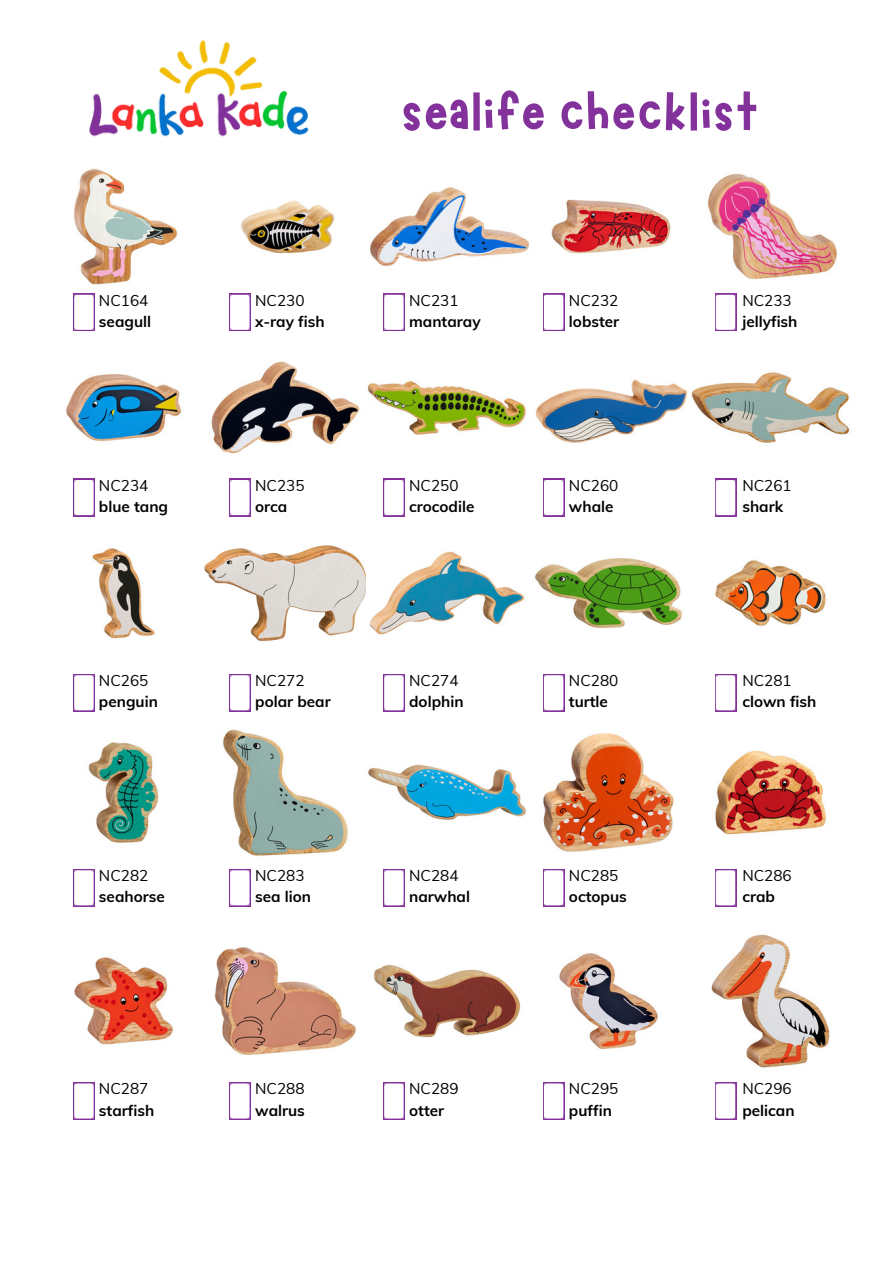
<style>
.page{position:relative;width:894px;height:1264px;background:#fff}
.page>*{position:absolute;margin:0;border:0;box-sizing:border-box;transform-origin:0 0}
.t1{font:65.7px "Marykate";color:#83329b}
.t2{font:700 15.3px "Muli";color:#000}
.t3{font:15.3px "Muli";color:#000}
</style>
<div class="page">
<img style="left:73px;top:711px;width:753px;height:162px">
<img style="left:74px;top:934px;width:756px;height:134px">
<img style="left:74px;top:168px;width:763px;height:139px">
<img style="left:66px;top:327px;width:784px;height:161px">
<img style="left:73px;top:512px;width:753px;height:129px">
<img style="left:89px;top:40px;width:220px;height:97px">
<svg style="left:73px;top:293px;width:22px;height:38px"></svg>
<svg style="left:229px;top:293px;width:21px;height:38px"></svg>
<svg style="left:383px;top:293px;width:21px;height:38px"></svg>
<svg style="left:543px;top:293px;width:21px;height:38px"></svg>
<svg style="left:714px;top:293px;width:22px;height:38px"></svg>
<svg style="left:73px;top:479px;width:22px;height:37px"></svg>
<svg style="left:229px;top:479px;width:21px;height:37px"></svg>
<svg style="left:383px;top:479px;width:21px;height:37px"></svg>
<svg style="left:543px;top:479px;width:21px;height:37px"></svg>
<svg style="left:714px;top:479px;width:22px;height:37px"></svg>
<svg style="left:73px;top:674px;width:22px;height:37px"></svg>
<svg style="left:229px;top:674px;width:21px;height:37px"></svg>
<svg style="left:383px;top:674px;width:21px;height:37px"></svg>
<svg style="left:543px;top:674px;width:21px;height:37px"></svg>
<svg style="left:715px;top:674px;width:21px;height:37px"></svg>
<svg style="left:73px;top:869px;width:22px;height:37px"></svg>
<svg style="left:229px;top:869px;width:21px;height:37px"></svg>
<svg style="left:383px;top:869px;width:21px;height:37px"></svg>
<svg style="left:543px;top:869px;width:21px;height:37px"></svg>
<svg style="left:714px;top:869px;width:22px;height:37px"></svg>
<svg style="left:73px;top:1082px;width:22px;height:37px"></svg>
<svg style="left:229px;top:1082px;width:21px;height:37px"></svg>
<svg style="left:383px;top:1082px;width:21px;height:37px"></svg>
<svg style="left:543px;top:1082px;width:21px;height:37px"></svg>
<svg style="left:715px;top:1082px;width:21px;height:37px"></svg>
<h1 class="t1" style="left:401px;top:71px;width:359px">sealife checklist</h1>
<p class="t3" style="left:99px;top:289px;width:51px">NC164</p>
<p class="t2" style="left:99px;top:310px;width:54px">seagull</p>
<p class="t3" style="left:255px;top:289px;width:51px">NC230</p>
<p class="t2" style="left:255px;top:310px;width:71px">x-ray fish</p>
<p class="t3" style="left:409px;top:289px;width:51px">NC231</p>
<p class="t2" style="left:409px;top:310px;width:73px">mantaray</p>
<p class="t3" style="left:568px;top:289px;width:51px">NC232</p>
<p class="t2" style="left:568px;top:310px;width:52px">lobster</p>
<p class="t3" style="left:742px;top:289px;width:51px">NC233</p>
<p class="t2" style="left:742px;top:310px;width:57px">jellyfish</p>
<p class="t3" style="left:99px;top:474px;width:51px">NC234</p>
<p class="t2" style="left:99px;top:495px;width:71px">blue tang</p>
<p class="t3" style="left:255px;top:474px;width:51px">NC235</p>
<p class="t2" style="left:255px;top:495px;width:34px">orca</p>
<p class="t3" style="left:409px;top:474px;width:51px">NC250</p>
<p class="t2" style="left:409px;top:495px;width:67px">crocodile</p>
<p class="t3" style="left:568px;top:474px;width:51px">NC260</p>
<p class="t2" style="left:568px;top:495px;width:46px">whale</p>
<p class="t3" style="left:742px;top:474px;width:51px">NC261</p>
<p class="t2" style="left:742px;top:495px;width:42px">shark</p>
<p class="t3" style="left:99px;top:669px;width:51px">NC265</p>
<p class="t2" style="left:99px;top:690px;width:60px">penguin</p>
<p class="t3" style="left:255px;top:669px;width:51px">NC272</p>
<p class="t2" style="left:255px;top:690px;width:77px">polar bear</p>
<p class="t3" style="left:409px;top:669px;width:51px">NC274</p>
<p class="t2" style="left:409px;top:690px;width:56px">dolphin</p>
<p class="t3" style="left:568px;top:669px;width:51px">NC280</p>
<p class="t2" style="left:568px;top:690px;width:41px">turtle</p>
<p class="t3" style="left:742px;top:669px;width:51px">NC281</p>
<p class="t2" style="left:742px;top:690px;width:76px">clown fish</p>
<p class="t3" style="left:99px;top:864px;width:51px">NC282</p>
<p class="t2" style="left:99px;top:885px;width:67px">seahorse</p>
<p class="t3" style="left:255px;top:864px;width:51px">NC283</p>
<p class="t2" style="left:255px;top:885px;width:57px">sea lion</p>
<p class="t3" style="left:409px;top:864px;width:51px">NC284</p>
<p class="t2" style="left:409px;top:885px;width:62px">narwhal</p>
<p class="t3" style="left:568px;top:864px;width:51px">NC285</p>
<p class="t2" style="left:568px;top:885px;width:59px">octopus</p>
<p class="t3" style="left:742px;top:864px;width:51px">NC286</p>
<p class="t2" style="left:742px;top:885px;width:34px">crab</p>
<p class="t3" style="left:99px;top:1077px;width:51px">NC287</p>
<p class="t2" style="left:99px;top:1098px;width:57px">starfish</p>
<p class="t3" style="left:255px;top:1077px;width:51px">NC288</p>
<p class="t2" style="left:255px;top:1098px;width:51px">walrus</p>
<p class="t3" style="left:409px;top:1077px;width:51px">NC289</p>
<p class="t2" style="left:409px;top:1098px;width:36px">otter</p>
<p class="t3" style="left:568px;top:1077px;width:51px">NC295</p>
<p class="t2" style="left:568px;top:1098px;width:44px">puffin</p>
<p class="t3" style="left:742px;top:1077px;width:51px">NC296</p>
<p class="t2" style="left:742px;top:1098px;width:54px">pelican</p>
</div>
